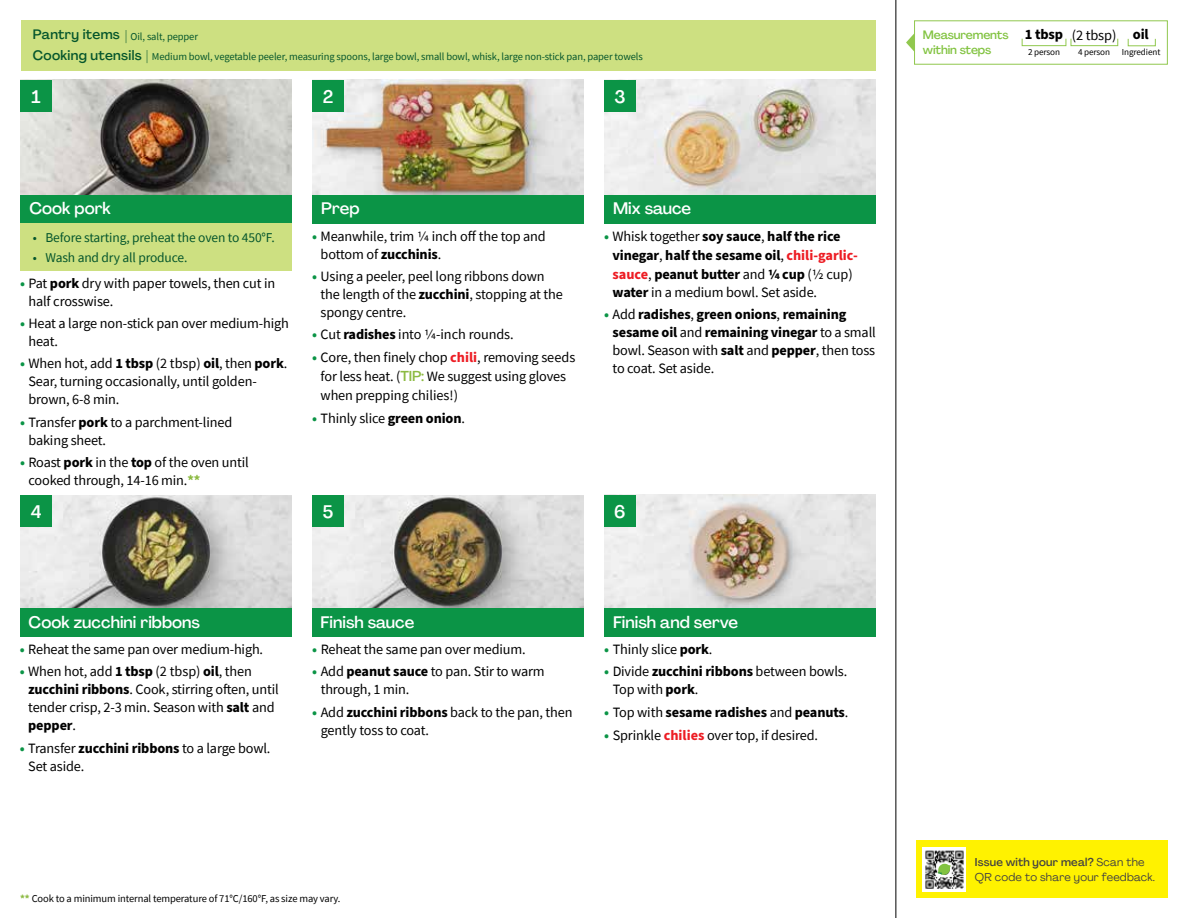
<style>
.page{position:relative;width:1188px;height:918px;background:#fff}
.page>*{position:absolute;margin:0;border:0;box-sizing:border-box;transform-origin:0 0}
.t1{font:500 18px "Agrandir";color:#fff}
.t2{font:500 16.5px "Agrandir";color:#fff}
.t3{font:700 14.4px "Source Sans Pro";letter-spacing:-.01em;color:#000}
.t4{font:14.25px/18px "Source Sans Pro";letter-spacing:-.01em;color:#000}
.t5{font:700 14.25px/18.6px "Source Sans Pro";letter-spacing:-.01em;color:#000}
.t6{font:13.5px "Source Sans Pro";letter-spacing:-.01em;color:#05562c}
.t7{font:500 13.5px "Agrandir";letter-spacing:.025em;color:#05562c}
.t8{font:500 12px/15.8px "Agrandir";letter-spacing:-.01em;color:#82c341}
.t9{font:11.25px/15px "Agrandir";letter-spacing:.02em;color:#414042}
.t10{font:10.5px "Source Sans Pro";letter-spacing:-.01em;color:#05562c}
.t11{font:10.5px "Source Sans Pro";letter-spacing:-.01em;color:#000}
.t12{font:9.15px "Source Sans Pro";letter-spacing:-.01em;color:#000}
.s1{font-family:"Agrandir";font-weight:500;font-size:13.5px}
.s2{font-weight:700;color:#0b9446}
.s3{font-weight:700}
.s4{font-weight:700;color:#8cba42}
.s5{font-weight:700;color:#ed1d24}
.s6{font-family:"Agrandir";font-weight:500;color:#8cba42}
.s7{color:#0b9446}
.s8{font-weight:400}
.s9{color:#ed1d24}
.s10{font-weight:500}
</style>
<div class="page">
<img style="left:20px;top:495px;width:272px;height:113px">
<img style="left:312px;top:495px;width:272px;height:113px">
<img style="left:604px;top:495px;width:272px;height:113px">
<img style="left:20px;top:80px;width:272px;height:115px">
<img style="left:312px;top:80px;width:272px;height:115px">
<img style="left:604px;top:80px;width:272px;height:115px">
<div style="left:312px;top:195px;width:272px;height:29px;background:#0b9446"></div>
<div style="left:20px;top:195px;width:272px;height:29px;background:#0b9446"></div>
<div style="left:20px;top:608px;width:272px;height:29px;background:#0b9446"></div>
<div style="left:312px;top:608px;width:272px;height:29px;background:#0b9446"></div>
<div style="left:604px;top:608px;width:272px;height:29px;background:#0b9446"></div>
<div style="left:604px;top:195px;width:272px;height:29px;background:#0b9446"></div>
<div style="left:21px;top:20px;width:855px;height:51px;background:#cde081"></div>
<div style="left:20px;top:224px;width:272px;height:47px;background:#cde081"></div>
<hr style="left:896px;top:0;width:1px;height:918px;background:#000">
<div style="left:20px;top:495px;width:32px;height:32px;background:#0b9446"></div>
<div style="left:20px;top:80px;width:32px;height:32px;background:#0b9446"></div>
<div style="left:312px;top:495px;width:32px;height:32px;background:#0b9446"></div>
<div style="left:312px;top:80px;width:32px;height:32px;background:#0b9446"></div>
<div style="left:604px;top:495px;width:32px;height:32px;background:#0b9446"></div>
<div style="left:604px;top:80px;width:32px;height:32px;background:#0b9446"></div>
<div style="left:914px;top:20px;width:254px;height:45px;border:1px solid #91c84e"></div>
<div style="left:1022px;top:38px;width:44px;height:8px;border:1px solid #91c84e"></div>
<div style="left:1071px;top:38px;width:47px;height:8px;border:1px solid #91c84e"></div>
<div style="left:1128px;top:38px;width:28px;height:8px;border:1px solid #91c84e"></div>
<svg style="left:906px;top:33px;width:9px;height:19px"></svg>
<div style="left:916px;top:840px;width:252px;height:58px;background:#fff200"></div>
<img style="left:923px;top:847px;width:43px;height:45px">
<svg style="left:938px;top:864px;width:13px;height:11px"></svg>
<p class="t10" style="left:33px;top:30px;width:167px"><span class="s1">Pantry items |</span> Oil, salt, pepper</p>
<p class="t7" style="left:33px;top:47px;width:110px">Cooking utensils</p>
<p class="t10" style="left:146px;top:50px;width:498px"><span class="s1">|</span> Medium bowl, vegetable peeler, measuring spoons, large bowl, small bowl, whisk, large non-stick pan, paper towels</p>
<p class="t1" style="left:32px;top:86px;width:11px">1</p>
<p class="t1" style="left:323px;top:86px;width:12px">2</p>
<p class="t1" style="left:614px;top:85px;width:13px">3</p>
<p class="t2" style="left:29px;top:198px;width:83px">Cook pork</p>
<p class="t2" style="left:321px;top:198px;width:40px">Prep</p>
<p class="t2" style="left:613px;top:198px;width:80px">Mix sauce</p>
<p class="t6" style="left:33px;top:229px;width:244px">• Before starting, preheat the oven to 450°F.</p>
<p class="t6" style="left:33px;top:249px;width:156px">• Wash and dry all produce.</p>
<p class="t4" style="left:29px;top:274px;width:248px;text-indent:-9px"><span class="s2">•</span> Pat <span class="s3">pork</span> dry with paper towels, then cut in half crosswise.</p>
<p class="t4" style="left:29px;top:314px;width:262px;text-indent:-9px"><span class="s2">•</span> Heat a large non-stick pan over medium-high heat.</p>
<p class="t4" style="left:29px;top:355px;width:260px;text-indent:-9px"><span class="s2">•</span> When hot, add <span class="s3">1 tbsp</span> (2 tbsp) <span class="s3">oil</span>, then <span class="s3">pork</span>.<br>Sear, turning occasionally, until golden&shy;brown, 6-8 min.</p>
<p class="t4" style="left:29px;top:413px;width:205px;text-indent:-9px"><span class="s2">•</span> Transfer <span class="s3">pork</span> to a parchment-lined baking sheet.</p>
<p class="t4" style="left:29px;top:453px;width:222px;text-indent:-9px"><span class="s2">•</span> Roast <span class="s3">pork</span> in the <span class="s3">top</span> of the oven until cooked through, 14-16 min.<span class="s4">**</span></p>
<p class="t4" style="left:321px;top:227px;width:227px;text-indent:-9px"><span class="s2">•</span> Meanwhile, trim 1/4 inch off the top and bottom of <span class="s3">zucchinis</span>.</p>
<p class="t4" style="left:321px;top:267px;width:244px;text-indent:-9px"><span class="s2">•</span> Using a peeler, peel long ribbons down the length of the <span class="s3">zucchini</span>, stopping at the spongy centre.</p>
<p class="t4" style="left:312px;top:325px;width:203px"><span class="s2">•</span> Cut <span class="s3">radishes</span> into 1/4-inch rounds.</p>
<p class="t4" style="left:321px;top:348px;width:256px;line-height:19px;text-indent:-9px"><span class="s2">•</span> Core, then finely chop <span class="s5">chili</span>, removing seeds for less heat. (<span class="s6">TIP:</span> We suggest using gloves when prepping chilies!)</p>
<p class="t4" style="left:312px;top:409px;width:154px"><span class="s2">•</span> Thinly slice <span class="s3">green onion</span>.</p>
<p class="t5" style="left:613px;top:227px;width:247px;text-indent:-9px"><span class="s7">•</span> <span class="s8">Whisk together</span> soy sauce<span class="s8">,</span> half the rice vinegar<span class="s8">,</span> half the sesame oil<span class="s8">,</span> <span class="s9">chili-garlic&shy;sauce</span><span class="s8">,</span> peanut butter <span class="s8">and</span> 1/4 cup <span class="s8">(1/2 cup) </span>water <span class="s8">in a medium bowl. Set aside.</span></p>
<p class="t5" style="left:613px;top:305px;width:265px;line-height:18px;text-indent:-9px"><span class="s7">•</span> <span class="s8">Add</span> radishes<span class="s8">,</span> green onions<span class="s8">,</span> remaining sesame oil <span class="s8">and</span> remaining vinegar <span class="s8">to a small bowl. Season with</span> salt <span class="s8">and</span> pepper<span class="s8">, then toss to coat. Set aside.</span></p>
<p class="t1" style="left:31px;top:500px;width:12px">4</p>
<p class="t1" style="left:323px;top:500px;width:12px">5</p>
<p class="t1" style="left:614px;top:500px;width:13px">6</p>
<p class="t2" style="left:29px;top:612px;width:173px">Cook zucchini ribbons</p>
<p class="t2" style="left:321px;top:612px;width:95px">Finish sauce</p>
<p class="t2" style="left:613px;top:612px;width:127px">Finish and serve</p>
<p class="t4" style="left:20px;top:640px;width:245px"><span class="s2">•</span> Reheat the same pan over medium-high.</p>
<p class="t4" style="left:28px;top:663px;width:252px;text-indent:-9px"><span class="s2">•</span> When hot, add <span class="s3">1 tbsp</span> (2 tbsp) <span class="s3">oil</span>, then <span class="s3">zucchini ribbons</span>. Cook, stirring often, until tender crisp, 2-3 min. Season with <span class="s3">salt</span> and <span class="s3">pepper</span>.</p>
<p class="t4" style="left:28px;top:739px;width:244px;text-indent:-9px"><span class="s2">•</span> Transfer <span class="s3">zucchini ribbons</span> to a large bowl.<br>Set aside.</p>
<p class="t4" style="left:312px;top:640px;width:215px"><span class="s2">•</span> Reheat the same pan over medium.</p>
<p class="t4" style="left:321px;top:663px;width:226px;text-indent:-9px"><span class="s2">•</span> Add <span class="s3">peanut sauce</span> to pan. Stir to warm through, 1 min.</p>
<p class="t4" style="left:321px;top:703px;width:253px;text-indent:-9px"><span class="s2">•</span> Add <span class="s3">zucchini ribbons</span> back to the pan, then gently toss to coat.</p>
<p class="t4" style="left:604px;top:640px;width:110px"><span class="s2">•</span> Thinly slice <span class="s3">pork</span>.</p>
<p class="t4" style="left:613px;top:663px;width:236px;text-indent:-9px"><span class="s2">•</span> Divide <span class="s3">zucchini ribbons</span> between bowls.<br>Top with <span class="s3">pork</span>.</p>
<p class="t5" style="left:604px;top:703px;width:246px"><span class="s7">•</span> <span class="s8">Top with</span> sesame radishes <span class="s8">and</span> peanuts<span class="s8">.</span></p>
<p class="t4" style="left:604px;top:726px;width:215px"><span class="s2">•</span> Sprinkle <span class="s5">chilies</span> over top, if desired.</p>
<p class="t11" style="left:20px;top:892px;width:322px"><span class="s4">**</span> Cook to a minimum internal temperature of 71°C/160°F, as size may vary.</p>
<p class="t8" style="left:923px;top:26px;width:87px">Measurements within steps</p>
<p class="t3" style="left:1025px;top:25px;width:125px">1 tbsp <span class="s8">(2 tbsp)</span> oil</p>
<p class="t12" style="left:1028px;top:47px;width:34px">2 person</p>
<p class="t12" style="left:1078px;top:47px;width:34px">4 person</p>
<p class="t12" style="left:1122px;top:47px;width:40px">Ingredient</p>
<p class="t9" style="left:975px;top:855px;width:182px"><span class="s10">Issue with your meal?</span> Scan the<br>QR code to share your feedback.</p>
</div>
